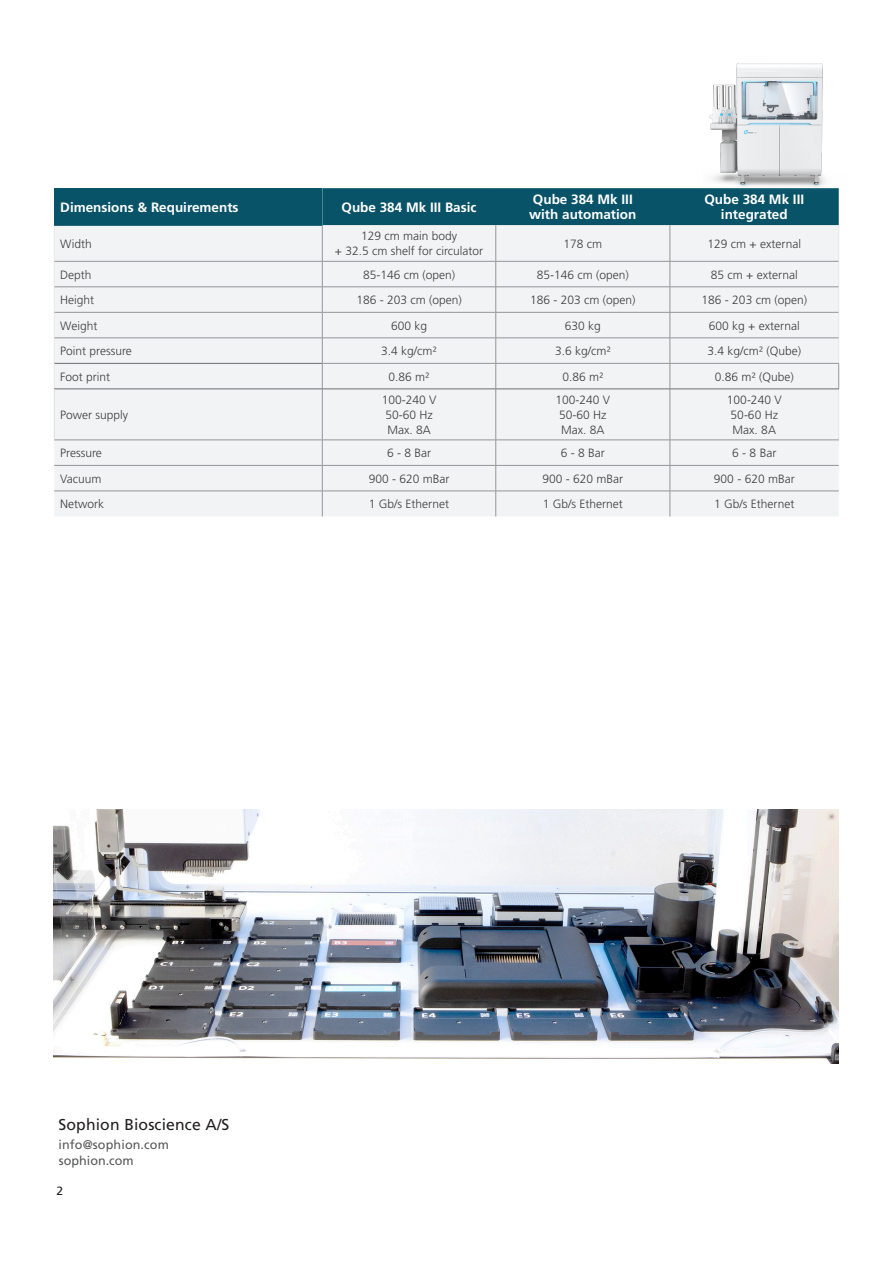
<style>
.page{position:relative;width:893px;height:1263px;background:#fff}
.page>*{position:absolute;margin:0;border:0;box-sizing:border-box;transform-origin:0 0}
.t1{font:15.75px "Frutiger LT Std";letter-spacing:.01em;color:#231f20}
.t2{font:700 13.5px "Frutiger LT Std";color:#fff}
.t3{font:12.6px/15.5px "Frutiger LT Std";letter-spacing:.01em;color:#57585a}
.t4{font:300 12px "Frutiger LT Std";color:#3e3e3f}
.FOLIO_COPY{font:12px "Frutiger LT Std";color:#231f20}
</style>
<div class="page">
<div style="left:54px;top:188px;width:268px;height:37px;background:#095369"></div>
<div style="left:322px;top:188px;width:517px;height:37px;background:#095369"></div>
<div style="left:54px;top:225px;width:785px;height:291px;background:#f2f3f4"></div>
<hr style="left:54px;top:225px;width:1px;height:36px;background:#e6e7e9">
<hr style="left:838px;top:225px;width:1px;height:36px;background:#e6e7e9">
<svg style="left:54px;top:262px;width:1px;height:127px"></svg>
<hr style="left:838px;top:389px;width:1px;height:51px;background:#e6e7e9">
<hr style="left:322px;top:225px;width:1px;height:36px;background:#939598">
<hr style="left:495px;top:225px;width:1px;height:36px;background:#939598">
<hr style="left:670px;top:225px;width:1px;height:36px;background:#939598">
<hr style="left:54px;top:261px;width:268px;height:1px;background:#939598">
<hr style="left:54px;top:287px;width:268px;height:1px;background:#939598">
<hr style="left:54px;top:312px;width:268px;height:1px;background:#939598">
<hr style="left:495px;top:389px;width:1px;height:51px;background:#939598">
<hr style="left:670px;top:389px;width:1px;height:51px;background:#939598">
<hr style="left:54px;top:225px;width:268px;height:1px;background:#095369">
<hr style="left:54px;top:338px;width:268px;height:1px;background:#939598">
<hr style="left:54px;top:363px;width:268px;height:1px;background:#6c6d70">
<hr style="left:54px;top:389px;width:268px;height:1px;background:#6c6d70">
<hr style="left:54px;top:465px;width:268px;height:1px;background:#939598">
<hr style="left:322px;top:465px;width:174px;height:1px;background:#939598">
<hr style="left:496px;top:465px;width:174px;height:1px;background:#939598">
<hr style="left:670px;top:465px;width:169px;height:1px;background:#939598">
<hr style="left:54px;top:491px;width:268px;height:1px;background:#939598">
<hr style="left:322px;top:491px;width:174px;height:1px;background:#939598">
<svg style="left:322px;top:441px;width:1px;height:75px"></svg>
<hr style="left:496px;top:491px;width:174px;height:1px;background:#939598">
<svg style="left:495px;top:441px;width:1px;height:75px"></svg>
<hr style="left:670px;top:491px;width:169px;height:1px;background:#939598">
<svg style="left:670px;top:441px;width:1px;height:75px"></svg>
<hr style="left:322px;top:389px;width:1px;height:51px;background:#939598">
<hr style="left:54px;top:440px;width:268px;height:1px;background:#939598">
<hr style="left:322px;top:440px;width:174px;height:1px;background:#939598">
<hr style="left:496px;top:440px;width:174px;height:1px;background:#939598">
<hr style="left:670px;top:440px;width:169px;height:1px;background:#939598">
<hr style="left:54px;top:389px;width:1px;height:51px;background:#dddee0">
<hr style="left:496px;top:389px;width:174px;height:1px;background:#6c6d70">
<hr style="left:322px;top:389px;width:174px;height:1px;background:#6c6d70">
<svg style="left:322px;top:261px;width:517px;height:128px"></svg>
<hr style="left:670px;top:389px;width:169px;height:1px;background:#6c6d70">
<img style="left:53px;top:809px;width:786px;height:254px">
<img style="left:704px;top:64px;width:135px;height:136px">
<p class="t2" style="left:60px;top:199px;width:180px">Dimensions &amp; Requirements</p>
<p class="t2" style="left:341px;top:199px;width:137px">Qube 384 Mk III Basic</p>
<p class="t4" style="left:60px;top:237px;width:33px">Width</p>
<p class="t4" style="left:361px;top:229px;width:98px">129 cm main body</p>
<p class="t4" style="left:335px;top:244px;width:150px">+ 32.5 cm shelf for circulator</p>
<p class="t2" style="left:533px;top:192px;width:101px">Qube 384 Mk III</p>
<p class="t2" style="left:529px;top:207px;width:109px">with automation</p>
<p class="t2" style="left:704px;top:192px;width:101px">Qube 384 Mk III</p>
<p class="t2" style="left:721px;top:207px;width:68px">integrated</p>
<p class="t4" style="left:563px;top:237px;width:40px">178 cm</p>
<p class="t4" style="left:708px;top:237px;width:95px">129 cm + external</p>
<p class="t4" style="left:60px;top:268px;width:33px">Depth</p>
<p class="t4" style="left:363px;top:268px;width:94px">85-146 cm (open)</p>
<p class="t4" style="left:537px;top:268px;width:94px">85-146 cm (open)</p>
<p class="t4" style="left:711px;top:268px;width:88px">85 cm + external</p>
<p class="t4" style="left:60px;top:293px;width:36px">Height</p>
<p class="t4" style="left:356px;top:293px;width:107px">186 - 203 cm (open)</p>
<p class="t4" style="left:530px;top:293px;width:107px">186 - 203 cm (open)</p>
<p class="t4" style="left:702px;top:293px;width:107px">186 - 203 cm (open)</p>
<p class="t4" style="left:60px;top:319px;width:39px">Weight</p>
<p class="t4" style="left:391px;top:319px;width:38px">600 kg</p>
<p class="t4" style="left:565px;top:319px;width:38px">630 kg</p>
<p class="t4" style="left:709px;top:319px;width:92px">600 kg + external</p>
<p class="t4" style="left:60px;top:344px;width:73px">Point pressure</p>
<p class="t4" style="left:381px;top:344px;width:57px">3.4 kg/cm²</p>
<p class="t4" style="left:555px;top:344px;width:57px">3.6 kg/cm²</p>
<p class="t4" style="left:707px;top:344px;width:95px">3.4 kg/cm² (Qube)</p>
<p class="t4" style="left:60px;top:370px;width:52px">Foot print</p>
<p class="t4" style="left:388px;top:370px;width:43px">0.86 m²</p>
<p class="t4" style="left:562px;top:370px;width:43px">0.86 m²</p>
<p class="t4" style="left:715px;top:370px;width:81px">0.86 m² (Qube)</p>
<p class="t4" style="left:60px;top:408px;width:70px">Power supply</p>
<p class="t4" style="left:382px;top:393px;width:56px">100-240 V</p>
<p class="t4" style="left:385px;top:408px;width:49px">50-60 Hz</p>
<p class="t4" style="left:387px;top:423px;width:45px">Max. 8A</p>
<p class="t4" style="left:555px;top:393px;width:56px">100-240 V</p>
<p class="t4" style="left:559px;top:408px;width:49px">50-60 Hz</p>
<p class="t4" style="left:561px;top:423px;width:45px">Max. 8A</p>
<p class="t4" style="left:727px;top:393px;width:56px">100-240 V</p>
<p class="t4" style="left:731px;top:408px;width:49px">50-60 Hz</p>
<p class="t4" style="left:733px;top:423px;width:45px">Max. 8A</p>
<p class="t4" style="left:60px;top:446px;width:43px">Pressure</p>
<p class="t4" style="left:387px;top:446px;width:46px">6 - 8 Bar</p>
<p class="t4" style="left:561px;top:446px;width:46px">6 - 8 Bar</p>
<p class="t4" style="left:732px;top:446px;width:46px">6 - 8 Bar</p>
<p class="t4" style="left:60px;top:472px;width:43px">Vacuum</p>
<p class="t4" style="left:369px;top:472px;width:82px">900 - 620 mBar</p>
<p class="t4" style="left:542px;top:472px;width:82px">900 - 620 mBar</p>
<p class="t4" style="left:714px;top:472px;width:82px">900 - 620 mBar</p>
<p class="t4" style="left:60px;top:497px;width:46px">Network</p>
<p class="t4" style="left:369px;top:497px;width:82px">1 Gb/s Ethernet</p>
<p class="t4" style="left:543px;top:497px;width:82px">1 Gb/s Ethernet</p>
<p class="t4" style="left:714px;top:497px;width:82px">1 Gb/s Ethernet</p>
<p class="t1" style="left:58px;top:1115px;width:172px">Sophion Bioscience A/S</p>
<p class="t3" style="left:58px;top:1137px;width:112px">info@sophion.com sophion.com</p>
<p class="FOLIO_COPY" style="left:56px;top:1184px;width:8px">2</p>
</div>
